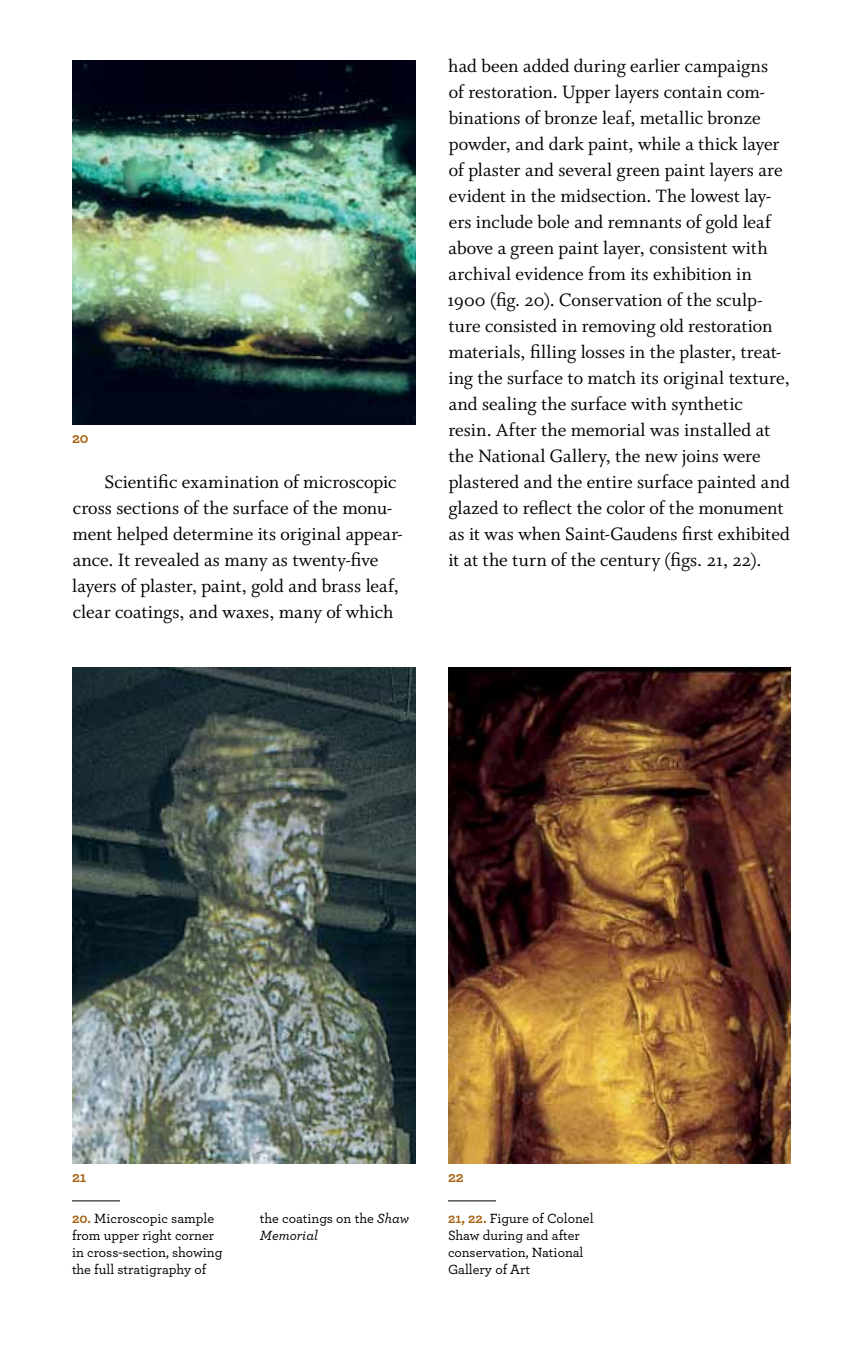
<style>
.page{position:relative;width:864px;height:1368px;background:#fff}
.page>*{position:absolute;margin:0;border:0;box-sizing:border-box;transform-origin:0 0}
.t1{font:20px/26px "Whitman Roman Os F";color:#000}
.t2{font:700 15px "Archer";color:#a7600c}
.t3{font:500 14px/17px "Archer";color:#000}
.s1{font-weight:700;color:#a7600c}
.s2{font-style:italic}
</style>
<div class="page">
<hr style="left:448px;top:1201px;width:48px;height:1px;background:#000">
<hr style="left:72px;top:1201px;width:48px;height:1px;background:#000">
<img style="left:448px;top:667px;width:342px;height:497px">
<img style="left:72px;top:60px;width:344px;height:364px">
<img style="left:72px;top:667px;width:344px;height:497px">
<p class="t2" style="left:72px;top:426px;width:18px">20</p>
<p class="t1" style="left:72px;top:469px;width:332px;text-indent:32px">Scientific examination of microscopic cross sections of the surface of the monu&shy;ment helped determine its original appear&shy;ance. It revealed as many as twenty-five layers of plaster, paint, gold and brass leaf, clear coatings, and waxes, many of which</p>
<p class="t1" style="left:447px;top:53px;width:344px">had been added during earlier campaigns<br>of restoration. Upper layers contain com&shy;binations of bronze leaf, metallic bronze powder, and dark paint, while a thick layer of plaster and several green paint layers are evident in the midsection. The lowest lay&shy;ers include bole and remnants of gold leaf above a green paint layer, consistent with archival evidence from its exhibition in 1900 (fig. 20). Conservation of the sculp&shy;ture consisted in removing old restoration materials, filling losses in the plaster, treat&shy;ing the surface to match its original texture, and sealing the surface with synthetic<br>resin. After the memorial was installed at the National Gallery, the new joins were plastered and the entire surface painted and glazed to reflect the color of the monument as it was when Saint-Gaudens first exhibited it at the turn of the century (figs. 21, 22).</p>
<p class="t2" style="left:72px;top:1165px;width:16px">21</p>
<p class="t2" style="left:448px;top:1165px;width:17px">22</p>
<p class="t3" style="left:72px;top:1209px;width:152px"><span class="s1">20.</span> Microscopic sample from upper right corner in cross-section, showing the full stratigraphy of</p>
<p class="t3" style="left:260px;top:1209px;width:151px">the coatings on the <span class="s2">Shaw<br>Memorial</span></p>
<p class="t3" style="left:448px;top:1209px;width:147px"><span class="s1">21, 22.</span> Figure of Colonel<br>Shaw during and after conservation, National<br>Gallery of Art</p>
</div>
